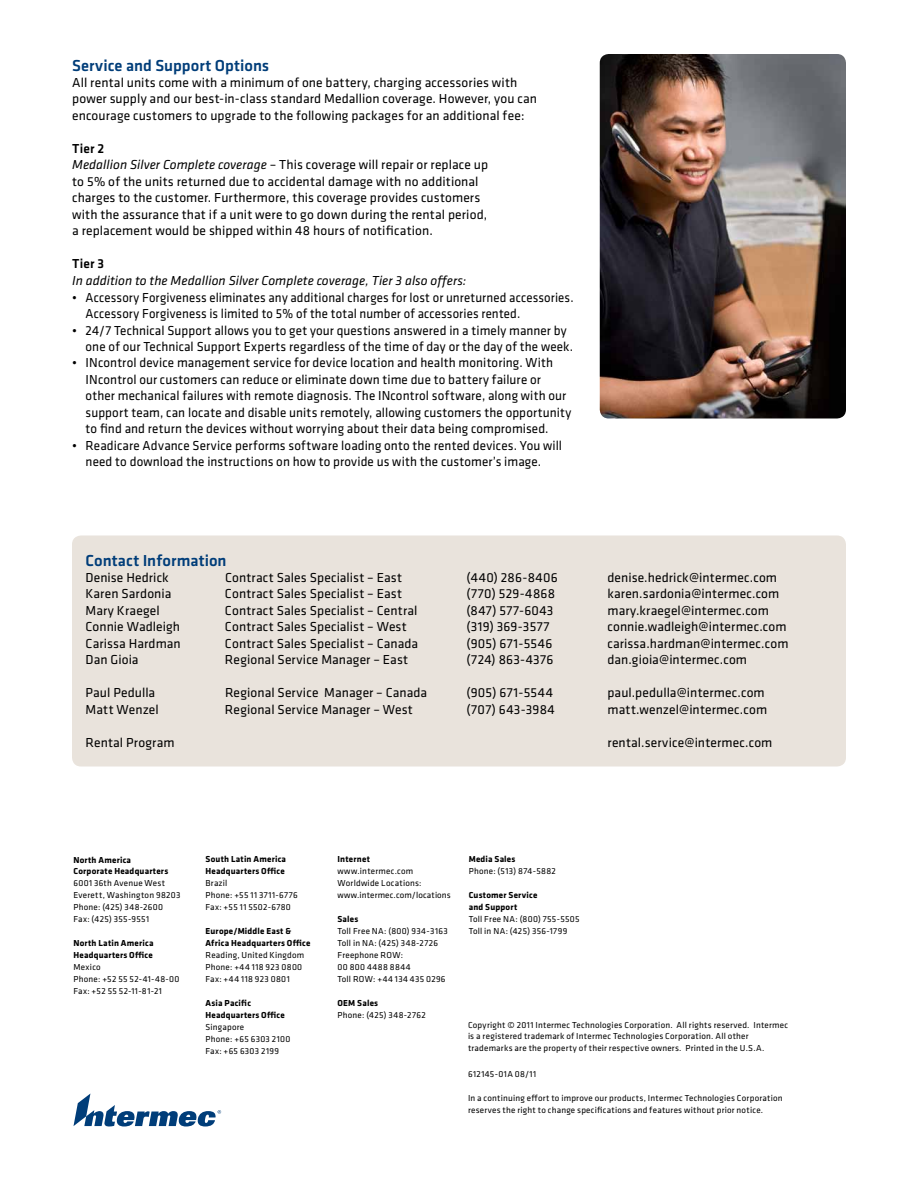
<style>
.page{position:relative;width:918px;height:1188px;background:#fff}
.page>*{position:absolute;margin:0;border:0;box-sizing:border-box;transform-origin:0 0}
.t1{font:500 16.5px "Klavika";color:#003d79}
.t2{font:13.5px/16.5px "Klavika";letter-spacing:.01em;color:#000}
.t3{font:13.5px/16.5px "Klavika";letter-spacing:.01em;color:#000;scale:.95 1}
.t4{font:italic 13.5px "Klavika";letter-spacing:.005em;color:#000}
.t5{font:13.5px "Klavika";letter-spacing:.035em;color:#000}
.t6{font:13.5px "Klavika";letter-spacing:.03em;color:#000}
.t7{font:500 13.5px "Klavika";color:#000}
.t8{font:9px/12px "Klavika";letter-spacing:.025em;color:#000}
.t9{font:700 9px/12px "Klavika";letter-spacing:.02em;color:#000}
.t10{font:9px "Klavika";letter-spacing:.045em;color:#000}
.s1{font-weight:500}
.s2{font-style:italic}
</style>
<div class="page">
<svg style="left:74px;top:1094px;width:147px;height:32px"></svg>
<div style="left:72px;top:536px;width:774px;height:230px;background:#e9e3dc;border-radius:9px"></div>
<img style="left:600px;top:54px;width:246px;height:364px">
<p class="t1" style="left:72px;top:54px;width:199px">Service and Support Options</p>
<p class="t2" style="left:72px;top:74px;width:466px">All rental units come with a minimum of one battery, charging accessories with power supply and our best-in-class standard Medallion coverage. However, you can encourage customers to upgrade to the following packages for an additional fee:</p>
<p class="t2" style="left:72px;top:140px;width:418px"><span class="s1">Tier 2<br></span><span class="s2">Medallion Silver Complete coverage</span> – This coverage will repair or replace up to 5% of the units returned due to accidental damage with no additional charges to the customer. Furthermore, this coverage provides customers with the assurance that if a unit were to go down during the rental period, a replacement would be shipped within 48 hours of notification.</p>
<p class="t7" style="left:72px;top:255px;width:33px">Tier 3</p>
<p class="t4" style="left:72px;top:272px;width:396px">In addition to the Medallion Silver Complete coverage, Tier 3 also offers:</p>
<p class="t3" style="left:86px;top:288px;width:515px;text-indent:-14px">• Accessory Forgiveness eliminates any additional charges for lost or unreturned accessories.<br>Accessory Forgiveness is limited to 5% of the total number of accessories rented.</p>
<p class="t2" style="left:86px;top:321px;width:489px;text-indent:-14px">• 24/7 Technical Support allows you to get your questions answered in a timely manner by one of our Technical Support Experts regardless of the time of day or the day of the week.</p>
<p class="t2" style="left:86px;top:354px;width:487px;text-indent:-14px">• INcontrol device management service for device location and health monitoring. With INcontrol our customers can reduce or eliminate down time due to battery failure or other mechanical failures with remote diagnosis. The INcontrol software, along with our support team, can locate and disable units remotely, allowing customers the opportunity to find and return the devices without worrying about their data being compromised.</p>
<p class="t2" style="left:72px;top:437px;width:492px;text-align:center">• Readicare Advance Service performs software loading onto the rented devices. You will need to download the instructions on how to provide us with the customer’s image.</p>
<p class="t1" style="left:86px;top:549px;width:143px">Contact Information</p>
<p class="t2" style="left:86px;top:569px;width:85px">Denise Hedrick</p>
<p class="t2" style="left:225px;top:569px;width:179px">Contract Sales Specialist – East</p>
<p class="t5" style="left:467px;top:569px;width:93px">(440) 286-8406</p>
<p class="t2" style="left:607px;top:569px;width:171px">denise.hedrick@intermec.com</p>
<p class="t2" style="left:86px;top:585px;width:87px">Karen Sardonia</p>
<p class="t2" style="left:225px;top:585px;width:179px">Contract Sales Specialist – East</p>
<p class="t2" style="left:466px;top:585px;width:90px">(770) 529-4868</p>
<p class="t2" style="left:607px;top:585px;width:173px">karen.sardonia@intermec.com</p>
<p class="t2" style="left:86px;top:602px;width:76px">Mary Kraegel</p>
<p class="t2" style="left:225px;top:602px;width:194px">Contract Sales Specialist – Central</p>
<p class="t5" style="left:467px;top:602px;width:88px">(847) 577-6043</p>
<p class="t2" style="left:608px;top:602px;width:163px">mary.kraegel@intermec.com</p>
<p class="t2" style="left:86px;top:618px;width:96px">Connie Wadleigh</p>
<p class="t2" style="left:225px;top:618px;width:183px">Contract Sales Specialist – West</p>
<p class="t2" style="left:466px;top:618px;width:85px">(319) 369-3577</p>
<p class="t2" style="left:608px;top:618px;width:181px">connie.wadleigh@intermec.com</p>
<p class="t2" style="left:86px;top:635px;width:97px">Carissa Hardman</p>
<p class="t2" style="left:225px;top:635px;width:195px">Contract Sales Specialist – Canada</p>
<p class="t5" style="left:466px;top:635px;width:87px">(905) 671-5546</p>
<p class="t2" style="left:607px;top:635px;width:183px">carissa.hardman@intermec.com</p>
<p class="t2" style="left:86px;top:651px;width:55px">Dan Gioia</p>
<p class="t2" style="left:225px;top:651px;width:185px">Regional Service Manager – East</p>
<p class="t2" style="left:466px;top:651px;width:88px">(724) 863-4376</p>
<p class="t2" style="left:608px;top:651px;width:141px">dan.gioia@intermec.com</p>
<p class="t2" style="left:86px;top:684px;width:71px">Paul Pedulla</p>
<p class="t2" style="left:225px;top:684px;width:204px">Regional Service Manager – Canada</p>
<p class="t5" style="left:466px;top:684px;width:88px">(905) 671-5544</p>
<p class="t2" style="left:607px;top:684px;width:159px">paul.pedulla@intermec.com</p>
<p class="t2" style="left:86px;top:701px;width:75px">Matt Wenzel</p>
<p class="t2" style="left:225px;top:701px;width:189px">Regional Service Manager – West</p>
<p class="t6" style="left:466px;top:701px;width:90px">(707) 643-3984</p>
<p class="t2" style="left:607px;top:701px;width:161px">matt.wenzel@intermec.com</p>
<p class="t2" style="left:86px;top:734px;width:91px">Rental Program</p>
<p class="t2" style="left:607px;top:734px;width:166px">rental.service@intermec.com</p>
<p class="t9" style="left:74px;top:853px;width:96px">North America<br>Corporate Headquarters</p>
<p class="t8" style="left:74px;top:877px;width:109px">6001 36th Avenue West<br>Everett, Washington 98203<br>Phone: (425) 348-2600<br>Fax: (425) 355-9551</p>
<p class="t9" style="left:74px;top:937px;width:82px">North Latin America<br>Headquarters Office</p>
<p class="t8" style="left:74px;top:961px;width:107px">Mexico<br>Phone: +52 55 52-41-48-00<br>Fax: +52 55 52-11-81-21</p>
<p class="t9" style="left:206px;top:853px;width:82px">South Latin America<br>Headquarters Office</p>
<p class="t8" style="left:206px;top:877px;width:94px">Brazil<br>Phone: +55 11 3711-6776<br>Fax: +55 11 5502-6780</p>
<p class="t9" style="left:206px;top:925px;width:106px">Europe/Middle East &amp;<br>Africa Headquarters Office</p>
<p class="t8" style="left:206px;top:949px;width:100px">Reading, United Kingdom<br>Phone: +44 118 923 0800<br>Fax: +44 118 923 0801</p>
<p class="t9" style="left:206px;top:997px;width:81px">Asia Pacific<br>Headquarters Office</p>
<p class="t8" style="left:206px;top:1021px;width:86px">Singapore<br>Phone: +65 6303 2100<br>Fax: +65 6303 2199</p>
<p class="t9" style="left:338px;top:853px;width:34px">Internet</p>
<p class="t8" style="left:338px;top:865px;width:115px">www.intermec.com<br>Worldwide Locations: www.intermec.com/locations</p>
<p class="t9" style="left:338px;top:913px;width:22px">Sales</p>
<p class="t8" style="left:338px;top:925px;width:112px">Toll Free NA: (800) 934-3163<br>Toll in NA: (425) 348-2726<br>Freephone ROW:<br>00 800 4488 8844<br>Toll ROW: +44 134 435 0296</p>
<p class="t9" style="left:338px;top:997px;width:42px">OEM Sales</p>
<p class="t8" style="left:338px;top:1009px;width:90px">Phone: (425) 348-2762</p>
<p class="t9" style="left:469px;top:853px;width:48px">Media Sales</p>
<p class="t8" style="left:469px;top:865px;width:89px">Phone: (513) 874-5882</p>
<p class="t9" style="left:469px;top:889px;width:70px">Customer Service and Support</p>
<p class="t8" style="left:469px;top:913px;width:112px">Toll Free NA: (800) 755-5505<br>Toll in NA: (425) 356-1799</p>
<p class="t8" style="left:468px;top:1018px;width:322px">Copyright © 2011 Intermec Technologies Corporation. All rights reserved. Intermec is a registered trademark of Intermec Technologies Corporation. All other trademarks are the property of their respective owners. Printed in the U.S.A.</p>
<p class="t10" style="left:468px;top:1068px;width:70px">612145-01A 08/11</p>
<p class="t8" style="left:468px;top:1092px;width:316px">In a continuing effort to improve our products, Intermec Technologies Corporation reserves the right to change specifications and features without prior notice.</p>
</div>
